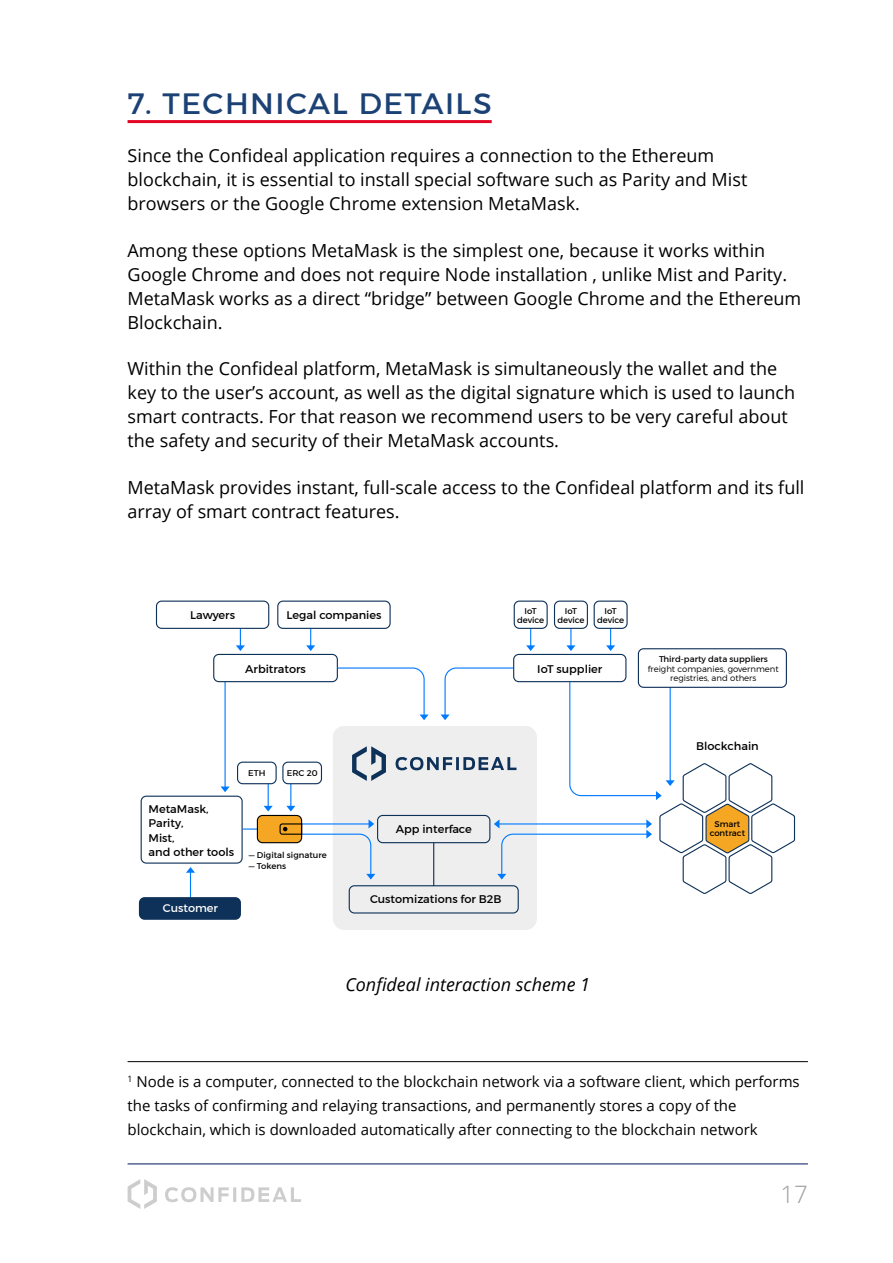
<style>
.page{position:relative;width:893px;height:1263px;background:#fff}
.page>*{position:absolute;margin:0;border:0;box-sizing:border-box;transform-origin:0 0}
.t1{font:30px "Montserrat";letter-spacing:.05em;color:#1c4275}
.t2{font:300 24px "Open Sans";color:#9d9d9c}
.t3{font:18px/24px "Open Sans";color:#000}
.t4{font:italic 18px "Open Sans";color:#000}
.t5{font:15px/24px "Open Sans";color:#000}
.t6{font:11.4px/14.1px "Montserrat";color:#000}
.t7{font:11.4px "Montserrat";color:#fff}
.t8{font:8.55px/8.6px "Montserrat";color:#000;text-align:center}
.t9{font:300 8.55px/8.6px "Montserrat";color:#000;text-align:center}
</style>
<div class="page">
<svg style="left:128px;top:1179px;width:173px;height:30px"></svg>
<hr style="left:128px;top:1163px;width:680px;height:1px;background:#546492">
<hr style="left:128px;top:120px;width:364px;height:3px;background:#e40524">
<hr style="left:128px;top:1061px;width:680px;height:1px;background:#000">
<hr style="left:240px;top:620px;width:1px;height:30px;background:#007aff">
<hr style="left:310px;top:620px;width:1px;height:30px;background:#007aff">
<hr style="left:530px;top:620px;width:1px;height:30px;background:#007aff">
<hr style="left:570px;top:620px;width:1px;height:30px;background:#007aff">
<hr style="left:610px;top:620px;width:1px;height:30px;background:#007aff">
<svg style="left:156px;top:600px;width:113px;height:29px"></svg>
<svg style="left:277px;top:600px;width:114px;height:29px"></svg>
<svg style="left:514px;top:600px;width:34px;height:29px"></svg>
<svg style="left:554px;top:600px;width:34px;height:29px"></svg>
<svg style="left:594px;top:600px;width:34px;height:29px"></svg>
<svg style="left:139px;top:645px;width:656px;height:285px"></svg>
<h1 class="t1" style="left:128px;top:85px;width:366px">7. TECHNICAL DETAILS</h1>
<p class="t3" style="left:128px;top:143px;width:621px">Since the Confideal application requires a connection to the Ethereum blockchain, it is essential to install special software such as Parity and Mist browsers or the Google Chrome extension MetaMask.</p>
<p class="t3" style="left:128px;top:238px;width:675px">Among these options MetaMask is the simplest one, because it works within Google Chrome and does not require Node installation , unlike Mist and Parity.<br>MetaMask works as a direct “bridge” between Google Chrome and the Ethereum Blockchain.</p>
<p class="t3" style="left:128px;top:356px;width:669px">Within the Confideal platform, MetaMask is simultaneously the wallet and the key to the user’s account, as well as the digital signature which is used to launch smart contracts. For that reason we recommend users to be very careful about the safety and security of their MetaMask accounts.</p>
<p class="t3" style="left:128px;top:475px;width:678px">MetaMask provides instant, full-scale access to the Confideal platform and its full array of smart contract features.</p>
<p class="t6" style="left:190px;top:607px;width:46px">Lawyers</p>
<p class="t6" style="left:286px;top:607px;width:97px">Legal companies</p>
<p class="t6" style="left:245px;top:661px;width:62px">Arbitrators</p>
<p class="t8" style="left:517px;top:607px;width:29px">IoT device</p>
<p class="t8" style="left:557px;top:607px;width:29px">IoT device</p>
<p class="t8" style="left:597px;top:607px;width:29px">IoT device</p>
<p class="t6" style="left:537px;top:661px;width:67px">IoT supplier</p>
<p class="t6" style="left:149px;top:802px;width:87px">MetaMask,<br>Parity,<br>Mist,<br>and other tools</p>
<p class="t7" style="left:163px;top:901px;width:57px">Customer</p>
<p class="t8" style="left:248px;top:769px;width:19px">ETH</p>
<p class="t8" style="left:287px;top:769px;width:32px">ERC 20</p>
<p class="t8" style="left:249px;top:851px;width:79px">— Digital signature</p>
<p class="t8" style="left:249px;top:862px;width:39px">— Tokens</p>
<p class="t6" style="left:396px;top:822px;width:78px">App interface</p>
<p class="t6" style="left:370px;top:892px;width:133px">Customizations for B2B</p>
<p class="t8" style="left:659px;top:654px;width:110px">Third-party data suppliers</p>
<p class="t9" style="left:648px;top:664px;width:133px">freight companies, government registries, and others</p>
<p class="t6" style="left:696px;top:739px;width:64px">Blockchain</p>
<p class="t8" style="left:710px;top:820px;width:37px">Smart contract</p>
<p class="t4" style="left:345px;top:972px;width:246px">Confideal interaction scheme 1</p>
<p class="t5" style="left:128px;top:1069px;width:674px"><sup>1</sup> Node is a computer, connected to the blockchain network via a software client, which performs the tasks of confirming and relaying transactions, and permanently stores a copy of the blockchain, which is downloaded automatically after connecting to the blockchain network</p>
<h2 class="t2" style="left:780px;top:1177px;width:29px">17</h2>
</div>
